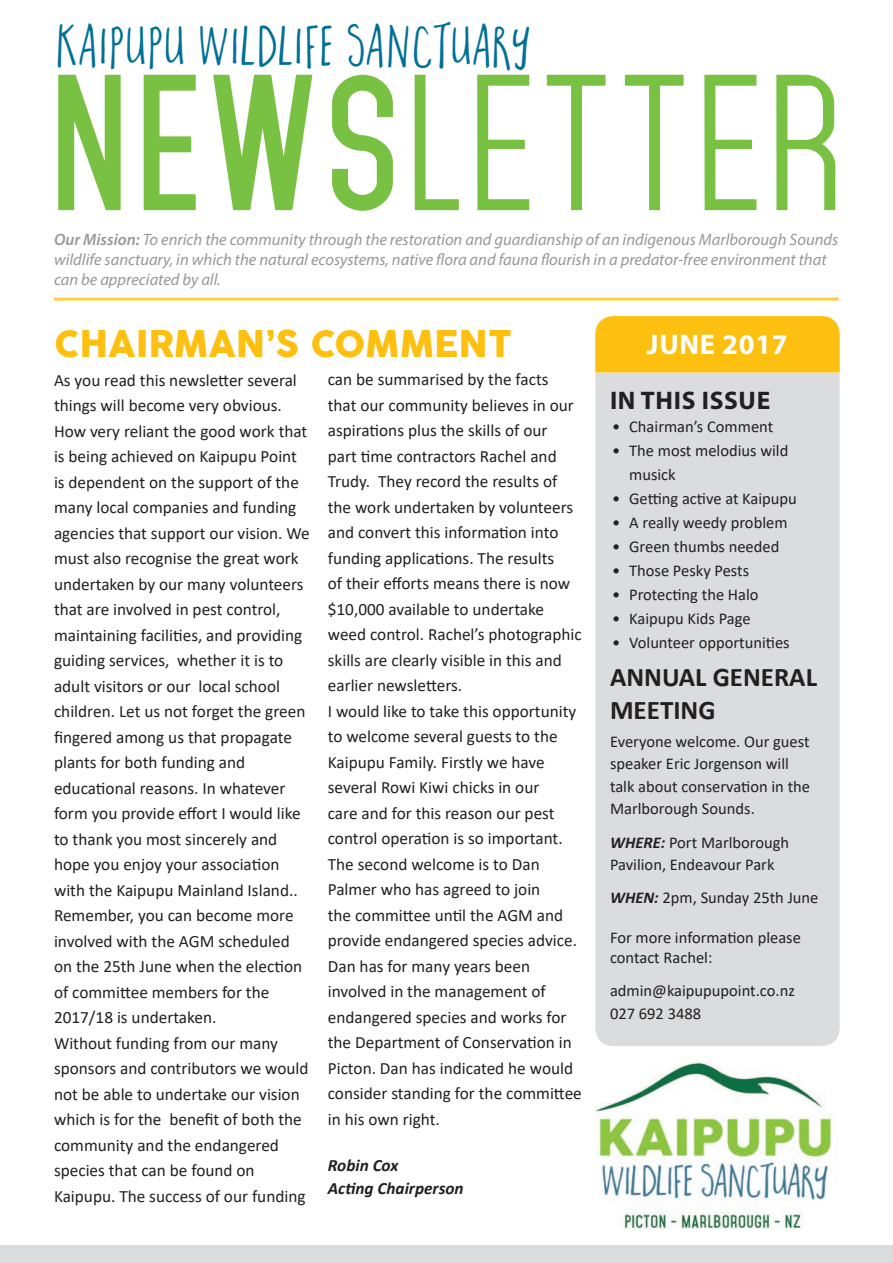
<style>
.page{position:relative;width:893px;height:1263px;background:#fff}
.page>*{position:absolute;margin:0;border:0;box-sizing:border-box;transform-origin:0 0}
.t1{font:165.75px "Mohave";letter-spacing:.04em;color:#79c142}
.t2{font:49.5px "Super Fantastic";letter-spacing:.04em;color:#007095}
.t3{font:36px "COCOGOOSE";color:#fdc011}
.t4{font:700 28.5px "Myriad Pro";letter-spacing:.025em;color:#fff}
.t5{font:700 27px/32.4px "Calibri";color:#231f20}
.t6{font:700 25.5px "Myriad Pro";letter-spacing:.025em;color:#231f20}
.t7{font:17.25px/25.5px "Calibri";color:#231f20}
.t8{font:italic 700 17.25px/22.5px "Calibri";color:#231f20}
.t9{font:16.5px/22.5px "Calibri";color:#231f20}
.t10{font:italic 16.5px/19.8px "Myriad Pro";color:#95979a}
.s1{font-weight:700}
.s2{font-weight:600}
.s3{font-weight:700;font-style:italic}
</style>
<div class="page">
<div style="left:595px;top:373px;width:245px;height:673px;background:#dbdcdd"></div>
<div style="left:595px;top:316px;width:245px;height:56px;background:#fdc011"></div>
<hr style="left:54px;top:298px;width:785px;height:3px;background:#fdc011">
<img style="left:595px;top:1056px;width:237px;height:173px">
<div style="left:0;top:1246px;width:893px;height:17px;background:#dbdcdd"></div>
<h2 class="t2" style="left:56px;top:20px;width:477px">KAIPUPU WILDLIFE SANCTUARY</h2>
<h1 class="t1" style="left:50px;top:42px;width:795px"><span class="s1">NEWS</span>LETTER</h1>
<p class="t10" style="left:54px;top:230px;width:786px"><span class="s2">Our Mission:</span> To enrich the community through the restoration and guardianship of an indigenous Marlborough Sounds wildlife sanctuary, in which the natural ecosystems, native flora and fauna flourish in a predator-free environment that can be appreciated by all.</p>
<h3 class="t3" style="left:54px;top:316px;width:459px">CHAIRMAN’S COMMENT</h3>
<h3 class="t4" style="left:647px;top:326px;width:142px">JUNE 2017</h3>
<p class="t7" style="left:54px;top:367px;width:257px">As you read this newsletter several things will become very obvious.<br>How very reliant the good work that is being achieved on Kaipupu Point is dependent on the support of the many local companies and funding agencies that support our vision. We must also recognise the great work undertaken by our many volunteers that are involved in pest control, maintaining facilities, and providing guiding services, whether it is to adult visitors or our local school children. Let us not forget the green fingered among us that propagate plants for both funding and educational reasons. In whatever form you provide effort I would like to thank you most sincerely and hope you enjoy your association with the Kaipupu Mainland Island..<br>Remember, you can become more involved with the AGM scheduled on the 25th June when the election of committee members for the<br>2017/18 is undertaken.<br>Without funding from our many sponsors and contributors we would not be able to undertake our vision which is for the benefit of both the community and the endangered species that can be found on<br>Kaipupu. The success of our funding</p>
<p class="t7" style="left:328px;top:366px;width:256px">can be summarised by the facts<br>that our community believes in our aspirations plus the skills of our<br>part time contractors Rachel and<br>Trudy. They record the results of the work undertaken by volunteers and convert this information into funding applications. The results<br>of their efforts means there is now $10,000 available to undertake weed control. Rachel’s photographic skills are clearly visible in this and earlier newsletters.<br>I would like to take this opportunity to welcome several guests to the<br>Kaipupu Family. Firstly we have several Rowi Kiwi chicks in our<br>care and for this reason our pest control operation is so important.<br>The second welcome is to Dan<br>Palmer who has agreed to join<br>the committee until the AGM and provide endangered species advice.<br>Dan has for many years been involved in the management of endangered species and works for the Department of Conservation in<br>Picton. Dan has indicated he would consider standing for the committee in his own right.</p>
<p class="t8" style="left:328px;top:1154px;width:137px">Robin Cox<br>Acting Chairperson</p>
<h3 class="t6" style="left:610px;top:384px;width:162px">IN THIS ISSUE</h3>
<p class="t9" style="left:612px;top:415px;width:163px">• Chairman’s Comment</p>
<p class="t9" style="left:629px;top:438px;width:161px;line-height:24px;text-indent:-17px">• The most melodius wild musick</p>
<p class="t9" style="left:612px;top:487px;width:186px">• Getting active at Kaipupu</p>
<p class="t9" style="left:612px;top:511px;width:177px">• A really weedy problem</p>
<p class="t9" style="left:612px;top:535px;width:169px">• Green thumbs needed</p>
<p class="t9" style="left:612px;top:559px;width:138px">• Those Pesky Pests</p>
<p class="t9" style="left:612px;top:583px;width:148px">• Protecting the Halo</p>
<p class="t9" style="left:612px;top:607px;width:140px">• Kaipupu Kids Page</p>
<p class="t9" style="left:612px;top:631px;width:179px">• Volunteer opportunities</p>
<h3 class="t5" style="left:610px;top:661px;width:209px">ANNUAL GENERAL<br>MEETING</h3>
<p class="t9" style="left:610px;top:730px;width:202px">Everyone welcome. Our guest speaker Eric Jorgenson will talk about conservation in the<br>Marlborough Sounds.</p>
<p class="t9" style="left:610px;top:830px;width:181px"><span class="s3">WHERE:</span> Port Marlborough<br>Pavilion, Endeavour Park</p>
<p class="t9" style="left:610px;top:886px;width:210px"><span class="s3">WHEN:</span> 2pm, Sunday 25th June</p>
<p class="t9" style="left:610px;top:927px;width:192px;line-height:19.8px">For more information please contact Rachel:</p>
<p class="t9" style="left:610px;top:979px;width:186px">admin@kaipupupoint.co.nz<br>027 692 3488</p>
</div>
